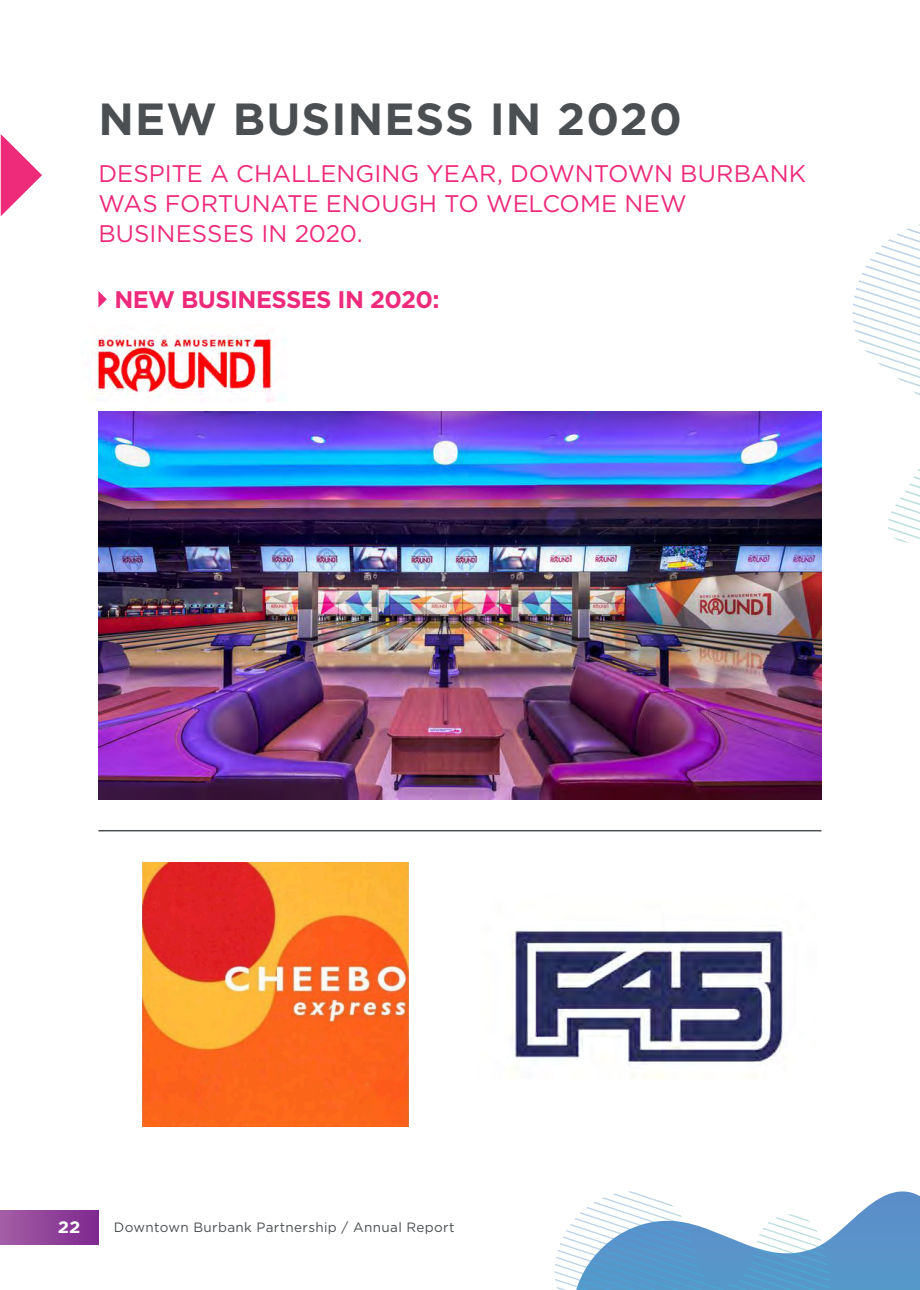
<style>
.page{position:relative;width:920px;height:1290px;background:#fff}
.page>*{position:absolute;margin:0;border:0;box-sizing:border-box;transform-origin:0 0}
.t1{font:700 45px "Gotham";letter-spacing:.025em;color:#4b4f51}
.t2{font:24px/30px "Gotham";color:#ee2a7b}
.t3{font:700 24px "Gotham";letter-spacing:-.025em;color:#ee2a7b}
.t4{font:700 16.5px "Gotham";color:#fff;scale:1.1 1}
.t5{font:13.5px "Gotham";letter-spacing:.025em;color:#4b4f51}
</style>
<div class="page">
<img style="left:143px;top:862px;width:265px;height:265px">
<img style="left:512px;top:930px;width:272px;height:146px">
<img style="left:92px;top:333px;width:182px;height:68px">
<svg style="left:852px;top:224px;width:68px;height:295px"></svg>
<img style="left:98px;top:412px;width:723px;height:387px">
<svg style="left:555px;top:1191px;width:365px;height:99px"></svg>
<svg style="left:1px;top:134px;width:41px;height:82px"></svg>
<svg style="left:98px;top:291px;width:9px;height:17px"></svg>
<hr style="left:98px;top:830px;width:723px;height:1px;background:#4b4f51">
<div style="left:1px;top:1210px;width:98px;height:34px;background:linear-gradient(to right,#a35ea5,#7e2a8f)"></div>
<p class="t1" style="left:99px;top:89px;width:585px">NEW BUSINESS IN 2020</p>
<p class="t2" style="left:98px;top:158px;width:709px">DESPITE A CHALLENGING YEAR, DOWNTOWN BURBANK<br>WAS FORTUNATE ENOUGH TO WELCOME NEW<br>BUSINESSES IN 2020.</p>
<p class="t3" style="left:114px;top:283px;width:327px">NEW BUSINESSES IN 2020:</p>
<p class="t4" style="left:58px;top:1216px;width:22px">22</p>
<p class="t5" style="left:114px;top:1219px;width:342px">Downtown Burbank Partnership / Annual Report</p>
</div>
